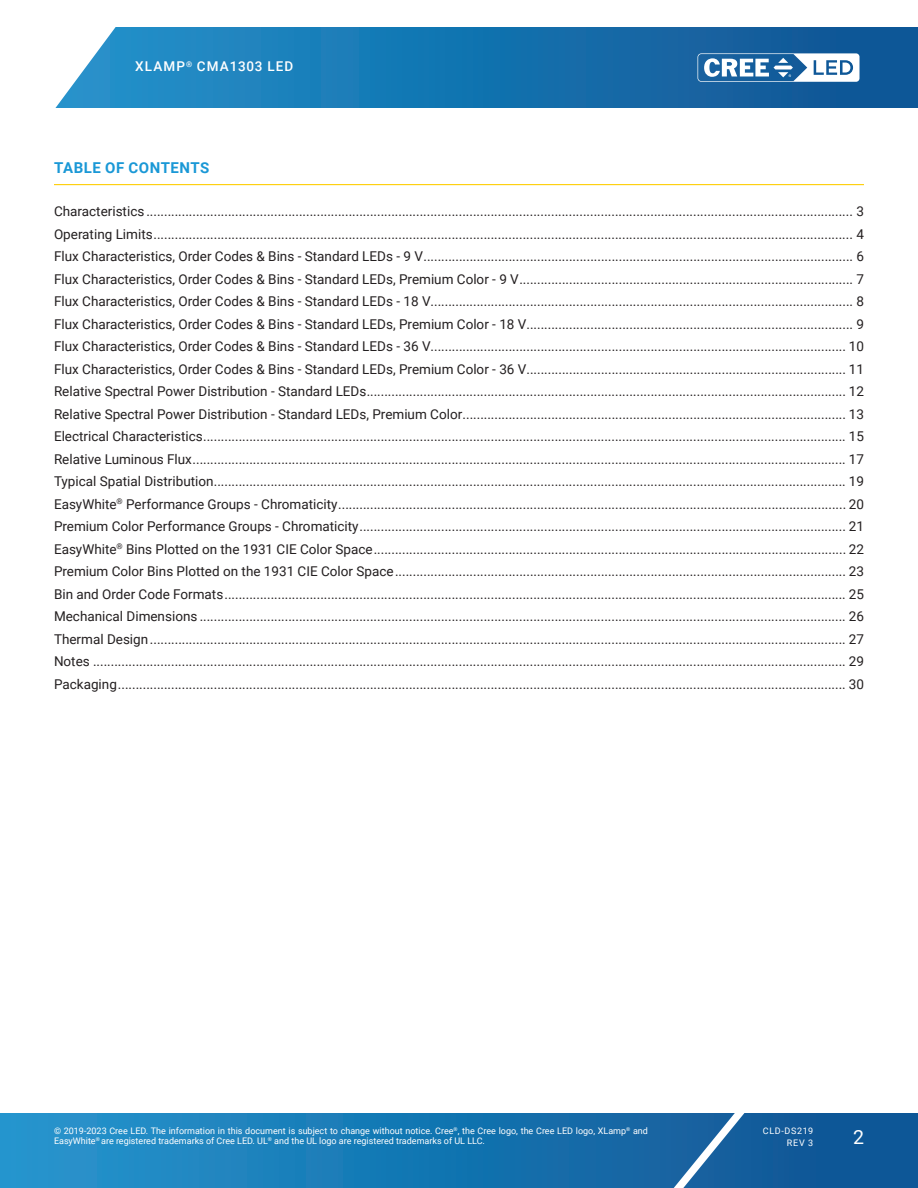
<style>
.page{position:relative;width:918px;height:1188px;background:#fff}
.page>*{position:absolute;margin:0;border:0;box-sizing:border-box;transform-origin:0 0}
.t1{font:19.5px "Roboto";color:#fff}
.TOC_heading{font:700 15px "Roboto";letter-spacing:.035em;color:#1a98d6}
.t2{font:13.5px "Roboto";color:#231f20}
.t3{font:500 13.5px "Roboto";letter-spacing:.085em;color:#fff}
.t4{font:9px/10.8px "Roboto";color:#fff}
.t5{font:9px/12px "Roboto";letter-spacing:.085em;color:#fff;text-align:right}
</style>
<div class="page">
<svg style="left:0;top:1113px;width:918px;height:75px;background:#1876b2"></svg>
<svg style="left:644px;top:1113px;width:117px;height:75px;background:#296da6"></svg>
<svg style="left:55px;top:27px;width:863px;height:81px;background:#2078b2"></svg>
<svg style="left:698px;top:53px;width:162px;height:29px"></svg>
<hr style="left:54px;top:184px;width:810px;height:1px;background:#fece08">
<p class="t3" style="left:135px;top:57px;width:160px">XLAMP<sup>®</sup> CMA1303 LED</p>
<p class="TOC_heading" style="left:54px;top:157px;width:157px">TABLE OF CONTENTS</p>
<p class="t2" style="left:54px;top:202px;width:812px">Characteristics ....................................................................................................................................................................................................... 3</p>
<p class="t2" style="left:54px;top:224px;width:812px">Operating Limits..................................................................................................................................................................................................... 4</p>
<p class="t2" style="left:54px;top:247px;width:812px">Flux Characteristics, Order Codes &amp; Bins - Standard LEDs - 9 V......................................................................................................................... 6</p>
<p class="t2" style="left:54px;top:269px;width:812px">Flux Characteristics, Order Codes &amp; Bins - Standard LEDs, Premium Color - 9 V.............................................................................................. 7</p>
<p class="t2" style="left:54px;top:292px;width:812px">Flux Characteristics, Order Codes &amp; Bins - Standard LEDs - 18 V....................................................................................................................... 8</p>
<p class="t2" style="left:54px;top:314px;width:812px">Flux Characteristics, Order Codes &amp; Bins - Standard LEDs, Premium Color - 18 V............................................................................................ 9</p>
<p class="t2" style="left:54px;top:337px;width:812px">Flux Characteristics, Order Codes &amp; Bins - Standard LEDs - 36 V..................................................................................................................... 10</p>
<p class="t2" style="left:54px;top:359px;width:812px">Flux Characteristics, Order Codes &amp; Bins - Standard LEDs, Premium Color - 36 V.......................................................................................... 11</p>
<p class="t2" style="left:54px;top:382px;width:812px">Relative Spectral Power Distribution - Standard LEDs....................................................................................................................................... 12</p>
<p class="t2" style="left:54px;top:404px;width:812px">Relative Spectral Power Distribution - Standard LEDs, Premium Color............................................................................................................ 13</p>
<p class="t2" style="left:54px;top:427px;width:812px">Electrical Characteristics..................................................................................................................................................................................... 15</p>
<p class="t2" style="left:54px;top:449px;width:812px">Relative Luminous Flux........................................................................................................................................................................................ 17</p>
<p class="t2" style="left:54px;top:472px;width:812px">Typical Spatial Distribution.................................................................................................................................................................................. 19</p>
<p class="t2" style="left:54px;top:494px;width:812px">EasyWhite<sup>®</sup> Performance Groups - Chromaticity............................................................................................................................................... 20</p>
<p class="t2" style="left:54px;top:517px;width:812px">Premium Color Performance Groups - Chromaticity......................................................................................................................................... 21</p>
<p class="t2" style="left:54px;top:539px;width:812px">EasyWhite<sup>®</sup> Bins Plotted on the 1931 CIE Color Space..................................................................................................................................... 22</p>
<p class="t2" style="left:54px;top:562px;width:812px">Premium Color Bins Plotted on the 1931 CIE Color Space............................................................................................................................... 23</p>
<p class="t2" style="left:54px;top:584px;width:812px">Bin and Order Code Formats............................................................................................................................................................................... 25</p>
<p class="t2" style="left:54px;top:607px;width:812px">Mechanical Dimensions ...................................................................................................................................................................................... 26</p>
<p class="t2" style="left:54px;top:629px;width:812px">Thermal Design.................................................................................................................................................................................................... 27</p>
<p class="t2" style="left:54px;top:652px;width:812px">Notes .................................................................................................................................................................................................................... 29</p>
<p class="t2" style="left:54px;top:674px;width:812px">Packaging............................................................................................................................................................................................................. 30</p>
<p class="t4" style="left:54px;top:1125px;width:596px">© 2019-2023 Cree LED. The information in this document is subject to change without notice. Cree<sup>®</sup>, the Cree logo, the Cree LED logo, XLamp<sup>®</sup> and<br>EasyWhite<sup>®</sup> are registered trademarks of Cree LED. UL<sup>®</sup> and the UL logo are registered trademarks of UL LLC.</p>
<p class="t5" style="left:763px;top:1124px;width:52px">CLD-DS219<br>REV 3</p>
<h1 class="t1" style="left:853px;top:1123px;width:12px">2</h1>
</div>
